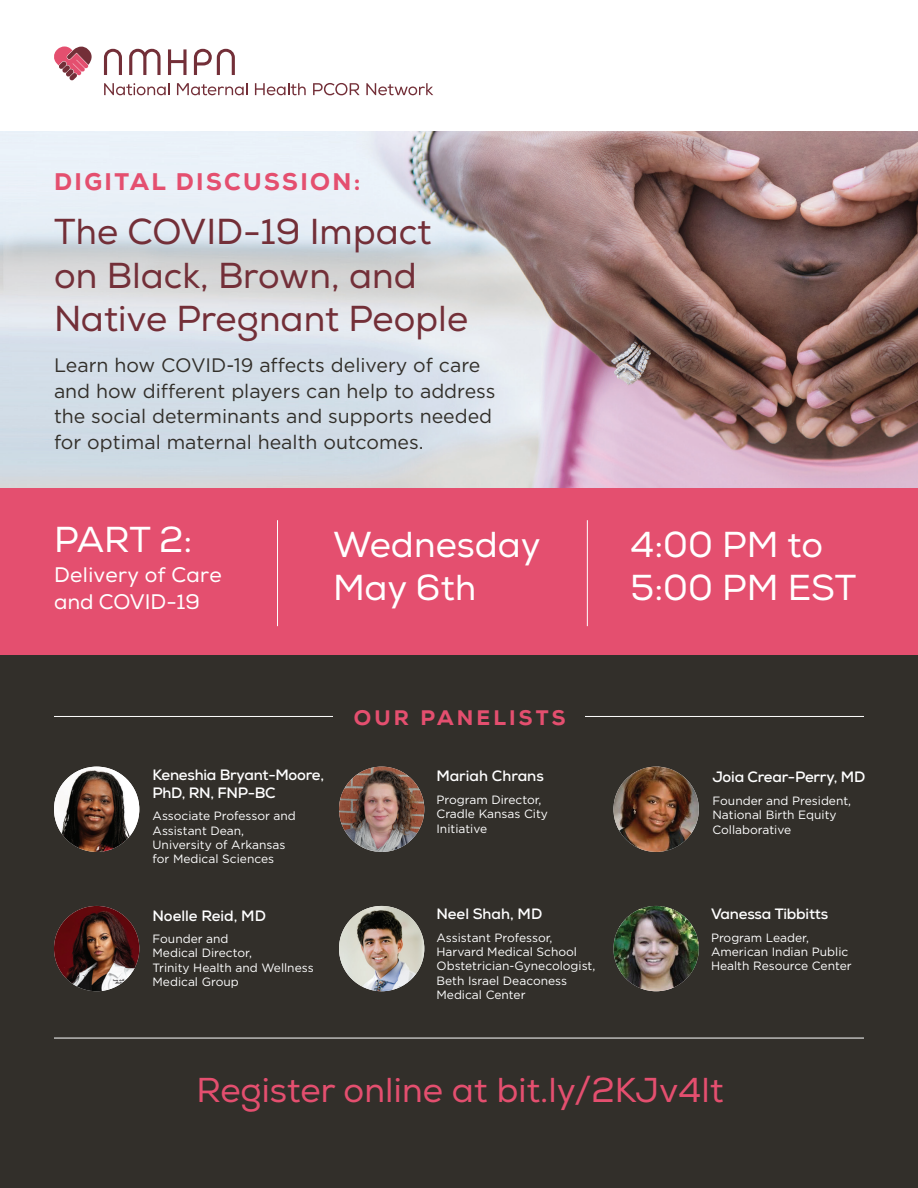
<style>
.page{position:relative;width:918px;height:1188px;background:#fff}
.page>*{position:absolute;margin:0;border:0;box-sizing:border-box;transform-origin:0 0}
.t1{font:36px/43.2px "Nexa";color:#732f38}
.t2{font:36px/43.2px "Nexa";color:#fff}
.t3{font:34.5px "Nexa";color:#e44f6f}
.t4{font:800 24px "Nexa";letter-spacing:.1em;color:#e44f6f}
.t5{font:21px/27px "Nexa";letter-spacing:.005em;color:#fff}
.t6{font:800 21px "Nexa";letter-spacing:.15em;color:#e44f6f}
.t7{font:19.5px/25.5px "Gotham";color:#322f2a}
.t8{font:700 15px/18px "Nexa";letter-spacing:-.015em;color:#fff}
.t9{font:12px/14.4px "Gotham";color:#fff}
</style>
<div class="page">
<img style="left:0;top:131px;width:918px;height:357px">
<div style="left:0;top:636px;width:918px;height:552px;background:#322f2a"></div>
<div style="left:0;top:488px;width:918px;height:166px;background:#e44f6f"></div>
<svg style="left:104px;top:49px;width:18px;height:26px"></svg>
<svg style="left:129px;top:49px;width:32px;height:26px"></svg>
<svg style="left:168px;top:49px;width:19px;height:26px"></svg>
<svg style="left:194px;top:49px;width:41px;height:26px"></svg>
<svg style="left:104px;top:83px;width:65px;height:12px"></svg>
<svg style="left:177px;top:83px;width:70px;height:12px"></svg>
<svg style="left:255px;top:83px;width:51px;height:12px"></svg>
<svg style="left:313px;top:83px;width:47px;height:12px"></svg>
<svg style="left:366px;top:83px;width:67px;height:12px"></svg>
<svg style="left:54px;top:46px;width:38px;height:35px"></svg>
<img style="left:54px;top:767px;width:85px;height:85px;border-radius:43px">
<img style="left:54px;top:906px;width:85px;height:85px;border-radius:43px">
<img style="left:339px;top:767px;width:85px;height:85px;border-radius:43px">
<img style="left:339px;top:906px;width:85px;height:85px;border-radius:43px">
<img style="left:614px;top:906px;width:85px;height:85px;border-radius:43px">
<img style="left:614px;top:767px;width:85px;height:85px;border-radius:43px">
<hr style="left:54px;top:1038px;width:810px;height:1px;background:#fff">
<hr style="left:54px;top:716px;width:279px;height:1px;background:#fff">
<hr style="left:585px;top:716px;width:279px;height:1px;background:#fff">
<hr style="left:277px;top:520px;width:1px;height:106px;background:#fff">
<hr style="left:587px;top:520px;width:1px;height:106px;background:#fff">
<h3 class="t4" style="left:54px;top:167px;width:308px">DIGITAL DISCUSSION:</h3>
<h1 class="t1" style="left:54px;top:211px;width:416px">The COVID-19 Impact on Black, Brown, and<br>Native Pregnant People</h1>
<h3 class="t7" style="left:54px;top:353px;width:443px">Learn how COVID-19 affects delivery of care and how different players can help to address the social determinants and supports needed for optimal maternal health outcomes.</h3>
<h1 class="t2" style="left:54px;top:519px;width:140px">PART 2:</h1>
<h3 class="t5" style="left:54px;top:561px;width:169px">Delivery of Care and COVID-19</h3>
<h1 class="t2" style="left:333px;top:523px;width:209px">Wednesday<br>May 6th</h1>
<h1 class="t2" style="left:631px;top:523px;width:227px">4:00 PM to<br>5:00 PM EST</h1>
<p class="t8" style="left:153px;top:766px;width:173px">Keneshia Bryant-Moore,<br>PhD, RN, FNP-BC</p>
<p class="t9" style="left:153px;top:809px;width:145px">Associate Professor and<br>Assistant Dean,<br>University of Arkansas for Medical Sciences</p>
<p class="t8" style="left:153px;top:906px;width:115px">Noelle Reid, MD</p>
<p class="t9" style="left:153px;top:932px;width:163px">Founder and<br>Medical Director,<br>Trinity Health and Wellness<br>Medical Group</p>
<h3 class="t6" style="left:354px;top:704px;width:213px">OUR PANELISTS</h3>
<p class="t8" style="left:436px;top:767px;width:109px">Mariah Chrans</p>
<p class="t9" style="left:436px;top:792px;width:113px">Program Director,<br>Cradle Kansas City<br>Initiative</p>
<p class="t8" style="left:436px;top:905px;width:107px">Neel Shah, MD</p>
<p class="t9" style="left:436px;top:930px;width:160px">Assistant Professor,<br>Harvard Medical School<br>Obstetrician-Gynecologist,<br>Beth Israel Deaconess<br>Medical Center</p>
<p class="t8" style="left:713px;top:768px;width:154px">Joia Crear-Perry, MD</p>
<p class="t9" style="left:713px;top:793px;width:140px">Founder and President,<br>National Birth Equity<br>Collaborative</p>
<p class="t8" style="left:711px;top:905px;width:119px">Vanessa Tibbitts</p>
<p class="t9" style="left:711px;top:930px;width:142px">Program Leader,<br>American Indian Public<br>Health Resource Center</p>
<h2 class="t3" style="left:197px;top:1069px;width:528px">Register online at bit.ly/2KJv4lt</h2>
</div>
